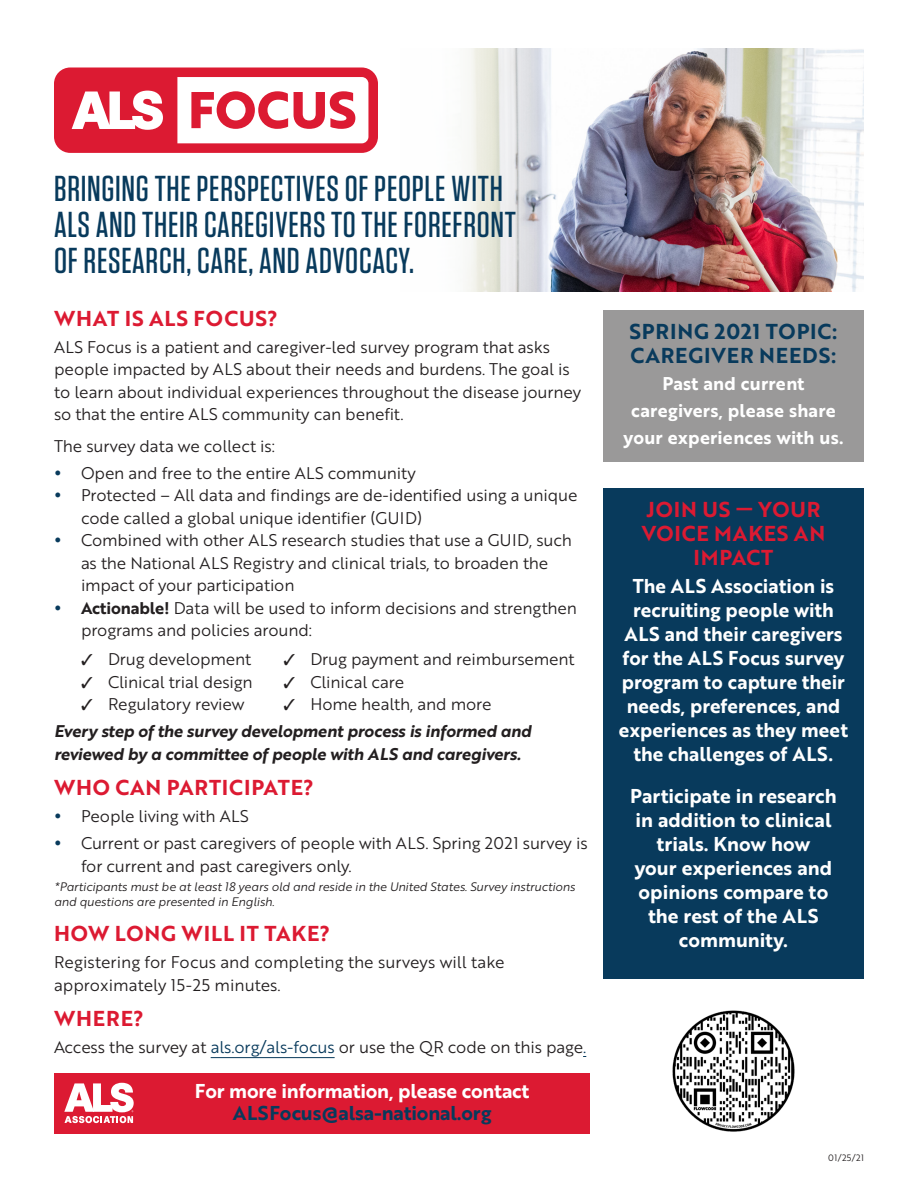
<style>
.page{position:relative;width:918px;height:1188px;background:#fff}
.page>*{position:absolute;margin:0;border:0;box-sizing:border-box;transform-origin:0 0}
.Heading_1{font:500 36px/36px "Tungsten";letter-spacing:.02em;color:#083a5c}
.Heading_3{font:21px/24px "Brother 1816 Bold";letter-spacing:.04em;color:#dc1a32;text-align:center}
.Normal_White-Bold{font:21px/24px "Brother 1816 Bold";letter-spacing:.04em;color:#083a5c}
.Normal_White-Bold-2{font:19.5px/24px "Brother 1816 Bold";color:#fff;text-align:center}
.Heading_4{font:19.5px/22.5px "Brother 1816 Bold";letter-spacing:-.01em;color:#fff;text-align:center}
.Normal_White-Bold-3{font:18px/27px "Brother 1816 Bold";letter-spacing:.01em;color:#fff;text-align:center}
.t1{font:16.5px/22.5px "Brother 1816 Book";letter-spacing:-.01em;color:#231f20}
.t2{font:16.5px/22.5px "Brother 1816 Bold Italic";letter-spacing:-.01em;color:#231f20}
.t3{font:12px/15px "Brother 1816 Book Italic";letter-spacing:-.01em;color:#231f20}
.t4{font:9px "Brother 1816 Book";color:#231f20}
.s1{font-family:"Brother 1816 Bold"}
.s2{color:#083a5c}
</style>
<div class="page">
<div style="left:54px;top:1073px;width:536px;height:61px;background:#dc1a32"></div>
<hr style="left:211px;top:1057px;width:124px;height:1px;background:#083a5c">
<img style="left:354px;top:49px;width:510px;height:243px">
<svg style="left:54px;top:68px;width:324px;height:85px"></svg>
<div style="left:603px;top:488px;width:261px;height:490px;background:#083a5c"></div>
<div style="left:603px;top:310px;width:261px;height:152px;background:#9a9999"></div>
<img style="left:672px;top:1010px;width:123px;height:122px">
<svg style="left:64px;top:1083px;width:70px;height:40px"></svg>
<p class="Heading_1" style="left:54px;top:171px;width:464px">BRINGING THE PERSPECTIVES OF PEOPLE WITH<br>ALS AND THEIR CAREGIVERS TO THE FOREFRONT<br>OF RESEARCH, CARE, AND ADVOCACY.</p>
<p class="Heading_3" style="left:54px;top:305px;width:225px">WHAT IS ALS FOCUS?</p>
<p class="t1" style="left:54px;top:335px;width:529px">ALS Focus is a patient and caregiver-led survey program that asks people impacted by ALS about their needs and burdens. The goal is to learn about individual experiences throughout the disease journey so that the entire ALS community can benefit.</p>
<p class="t1" style="left:54px;top:434px;width:222px">The survey data we collect is:</p>
<p class="t1" style="left:81px;top:461px;width:336px">Open and free to the entire ALS community</p>
<p class="t1" style="left:81px;top:483px;width:498px">Protected – All data and findings are de-identified using a unique code called a global unique identifier (GUID)</p>
<p class="t1" style="left:81px;top:528px;width:493px">Combined with other ALS research studies that use a GUID, such as the National ALS Registry and clinical trials, to broaden the impact of your participation</p>
<p class="t1" style="left:81px;top:596px;width:498px"><span class="s1">Actionable!</span> Data will be used to inform decisions and strengthen programs and policies around:</p>
<p class="t1" style="left:81px;top:647px;width:172px">✓ Drug development</p>
<p class="t1" style="left:81px;top:670px;width:173px">✓ Clinical trial design</p>
<p class="t1" style="left:81px;top:692px;width:165px">✓ Regulatory review</p>
<p class="t1" style="left:284px;top:647px;width:293px">✓ Drug payment and reimbursement</p>
<p class="t1" style="left:284px;top:670px;width:122px">✓ Clinical care</p>
<p class="t1" style="left:284px;top:692px;width:209px">✓ Home health, and more</p>
<p class="t2" style="left:54px;top:720px;width:479px">Every step of the survey development process is informed and reviewed by a committee of people with ALS and caregivers.</p>
<p class="Heading_3" style="left:54px;top:775px;width:261px">WHO CAN PARTICIPATE?</p>
<p class="t1" style="left:81px;top:804px;width:169px">People living with ALS</p>
<p class="t1" style="left:81px;top:831px;width:508px">Current or past caregivers of people with ALS. Spring 2021 survey is for current and past caregivers only.</p>
<p class="t3" style="left:54px;top:879px;width:523px">*Participants must be at least 18 years old and reside in the United States. Survey instructions and questions are presented in English.</p>
<p class="Heading_3" style="left:54px;top:921px;width:278px">HOW LONG WILL IT TAKE?</p>
<p class="t1" style="left:54px;top:951px;width:452px">Registering for Focus and completing the surveys will take approximately 15-25 minutes.</p>
<p class="Heading_3" style="left:54px;top:1006px;width:91px">WHERE?</p>
<p class="t1" style="left:54px;top:1035px;width:534px">Access the survey at <span class="s2">als.org/als-focus</span> or use the QR code on this page<span class="s2">.</span></p>
<p class="Heading_4" style="left:195px;top:1079px;width:336px">For more information, please contact<br><span class="s2">ALSFocus@alsa-national.org</span></p>
<p class="Normal_White-Bold" style="left:630px;top:319px;width:209px">SPRING 2021 TOPIC:<br>CAREGIVER NEEDS:</p>
<p class="Normal_White-Bold-3" style="left:623px;top:370px;width:222px">Past and current caregivers, please share your experiences with us.</p>
<p class="Heading_3" style="left:642px;top:496px;width:185px">JOIN US — YOUR<br>VOICE MAKES AN<br>IMPACT</p>
<p class="Normal_White-Bold-2" style="left:619px;top:574px;width:231px">The ALS Association is recruiting people with<br>ALS and their caregivers for the ALS Focus survey program to capture their needs, preferences, and experiences as they meet the challenges of ALS.</p>
<p class="Normal_White-Bold-2" style="left:630px;top:784px;width:208px">Participate in research in addition to clinical trials. Know how<br>your experiences and opinions compare to the rest of the ALS community.</p>
<p class="t4" style="left:828px;top:1151px;width:37px">01/25/21</p>
</div>
